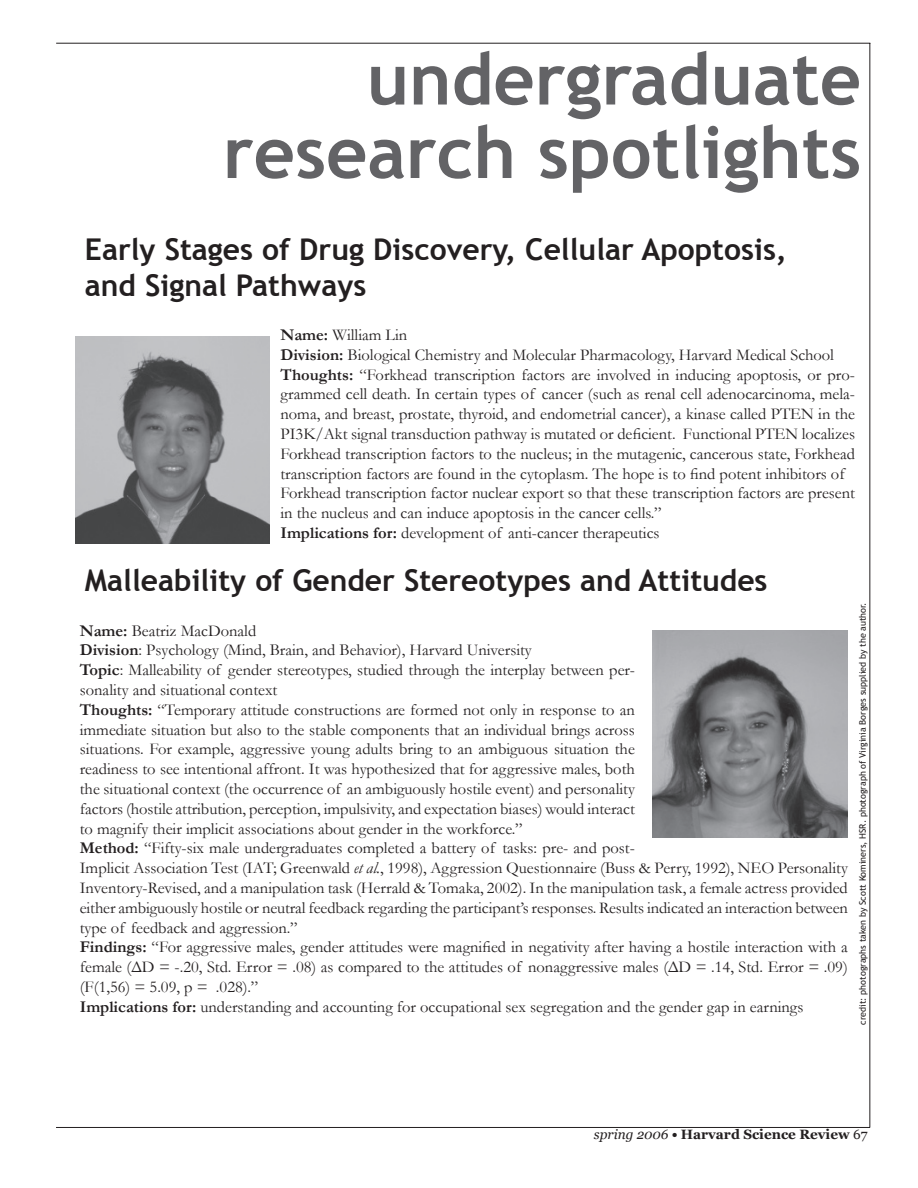
<style>
.page{position:relative;width:918px;height:1188px;background:#fff}
.page>*{position:absolute;margin:0;border:0;box-sizing:border-box;transform-origin:0 0}
.t1{font:700 72px/73.5px "Trebuchet MS";color:#636366;text-align:right}
.t2{font:700 30px/36px "Trebuchet MS";color:#231f20}
.t3{font:16.5px/19.8px "Garamond";color:#231f20}
.t4{font:700 13.5px "Georgia";color:#231f20}
.t5{font:9px "Trebuchet MS";color:#231f20}
.s1{font-weight:700}
.s2{font-style:italic}
.s3{font-weight:400;font-style:italic}
.s4{font-weight:400}
</style>
<div class="page">
<hr style="left:56px;top:1127px;width:814px;height:1px;background:#231f20">
<hr style="left:869px;top:43px;width:1px;height:1084px;background:#231f20">
<hr style="left:56px;top:43px;width:814px;height:1px;background:#231f20">
<img style="left:75px;top:336px;width:195px;height:207px">
<img style="left:653px;top:630px;width:194px;height:207px">
<h1 class="t1" style="left:223px;top:42px;width:640px">undergraduate research spotlights</h1>
<h2 class="t2" style="left:85px;top:231px;width:704px">Early Stages of Drug Discovery, Cellular Apoptosis, and Signal Pathways</h2>
<p class="t3" style="left:280px;top:325px;width:576px"><span class="s1">Name:</span> William Lin<br><span class="s1">Division:</span> Biological Chemistry and Molecular Pharmacology, Harvard Medical School <span class="s1">Thoughts:</span> “Forkhead transcription factors are involved in inducing apoptosis, or pro&shy;grammed cell death. In certain types of cancer (such as renal cell adenocarcinoma, mela&shy;noma, and breast, prostate, thyroid, and endometrial cancer), a kinase called PTEN in the PI3K/Akt signal transduction pathway is mutated or deficient. Functional PTEN localizes Forkhead transcription factors to the nucleus; in the mutagenic, cancerous state, Forkhead transcription factors are found in the cytoplasm. The hope is to find potent inhibitors of Forkhead transcription factor nuclear export so that these transcription factors are present in the nucleus and can induce apoptosis in the cancer cells.”<br><span class="s1">Implications for:</span> development of anti-cancer therapeutics</p>
<h2 class="t2" style="left:85px;top:562px;width:684px">Malleability of Gender Stereotypes and Attitudes</h2>
<p class="t3" style="left:80px;top:621px;width:770px"><span class="s1">Name:</span> Beatriz MacDonald<br><span class="s1">Division</span>: Psychology (Mind, Brain, and Behavior), Harvard University<br><span class="s1">Topic</span>: Malleability of gender stereotypes, studied through the interplay between per-<br>sonality and situational context<br><span class="s1">Thoughts:</span> “Temporary attitude constructions are formed not only in response to an<br>immediate situation but also to the stable components that an individual brings across<br>situations. For example, aggressive young adults bring to an ambiguous situation the<br>readiness to see intentional affront. It was hypothesized that for aggressive males, both<br>the situational context (the occurrence of an ambiguously hostile event) and personality<br>factors (hostile attribution, perception, impulsivity, and expectation biases) would interact<br>to magnify their implicit associations about gender in the workforce.”<br><span class="s1">Method:</span> “Fifty-six male undergraduates completed a battery of tasks: pre- and post-<br>Implicit Association Test (IAT; Greenwald <span class="s2">et al.</span>, 1998), Aggression Questionnaire (Buss &amp; Perry, 1992), NEO Personality Inventory-Revised, and a manipulation task (Herrald &amp; Tomaka, 2002). In the manipulation task, a female actress provided either ambiguously hostile or neutral feedback regarding the participant’s responses. Results indicated an interaction between type of feedback and aggression.”<br><span class="s1">Findings:</span> “For aggressive males, gender attitudes were magnified in negativity after having a hostile interaction with a female (ΔD = -.20, Std. Error = .08) as compared to the attitudes of nonaggressive males (ΔD = .14, Std. Error = .09) (F(1,56) = 5.09, p = .028).”<br><span class="s1">Implications for:</span> understanding and accounting for occupational sex segregation and the gender gap in earnings</p>
<p class="t5" style="left:857px;top:1025px;width:424px;rotate:-90deg">credit: photographs taken by Scott Kominers, HSR. photograph of Virginia Borges supplied by the author.</p>
<p class="t4" style="left:594px;top:1126px;width:275px"><span class="s3">spring 2006</span> • Harvard Science Review <span class="s4">67</span></p>
</div>
